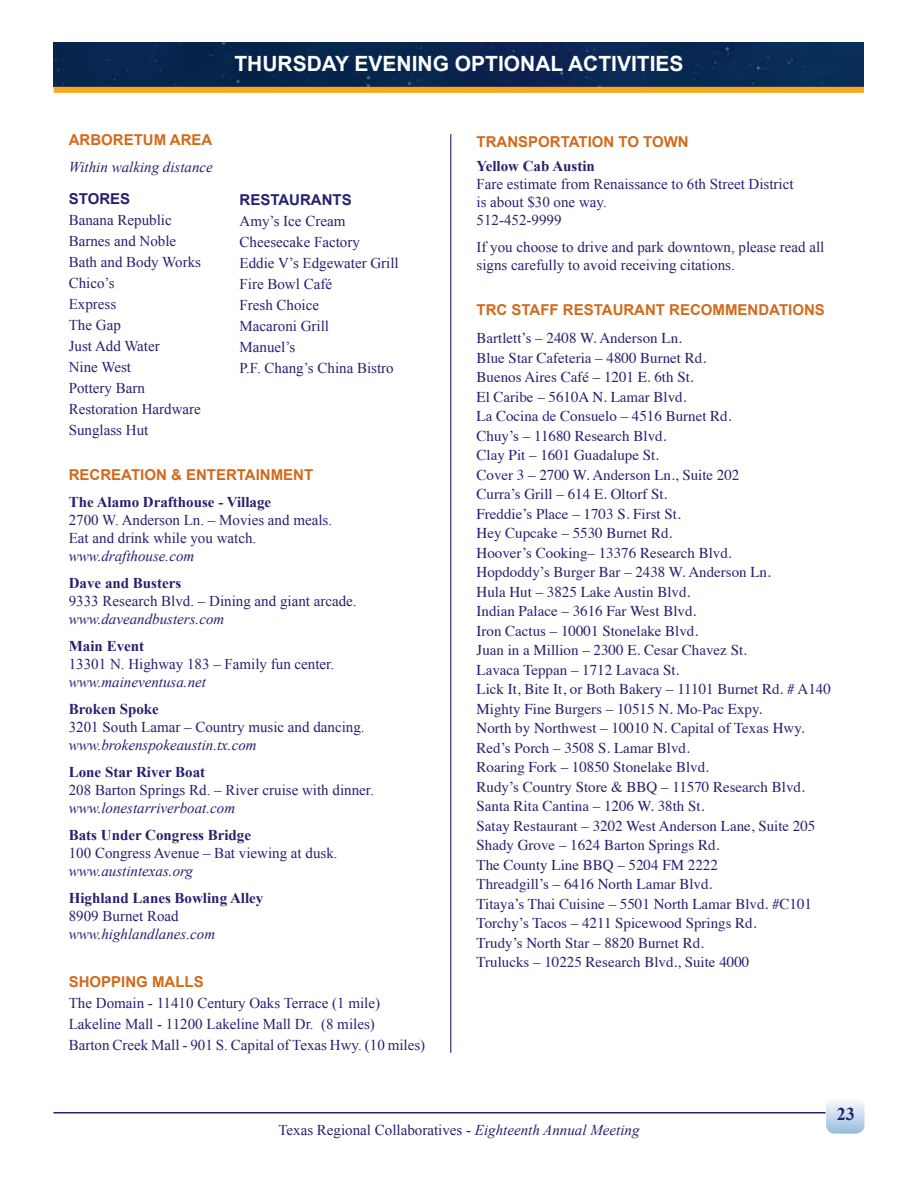
<style>
.page{position:relative;width:918px;height:1188px;background:#fff}
.page>*{position:absolute;margin:0;border:0;box-sizing:border-box;transform-origin:0 0}
.t1{font:700 21px "Arial";color:#fff}
.t2{font:700 18px "Times New Roman";color:#25216f}
.t3{font:15px/19.5px "Times";color:#25216f}
.t4{font:15px/21px "Times New Roman";color:#25216f}
.t5{font:italic 15px "Times New Roman";color:#25216f}
.t6{font:700 15px "Times New Roman";color:#25216f}
.t7{font:700 15px "Arial";color:#d3691b}
.t8{font:700 15px "Arial";color:#25216f}
.s1{font-style:italic}
</style>
<div class="page">
<div style="left:826px;top:1098px;width:39px;height:36px;background:linear-gradient(to bottom,#fbfcfd,#9abedf);border-radius:9px"></div>
<hr style="left:53px;top:1112px;width:773px;height:1px;background:#25216f">
<div style="left:54px;top:42px;width:810px;height:45px;background:#082651"></div>
<div style="left:54px;top:87px;width:810px;height:6px;background:#faa81a"></div>
<hr style="left:450px;top:134px;width:1px;height:919px;background:#25216f">
<h1 class="t1" style="left:234px;top:50px;width:451px">THURSDAY EVENING OPTIONAL ACTIVITIES</h1>
<p class="t7" style="left:69px;top:130px;width:145px">ARBORETUM AREA</p>
<p class="t5" style="left:69px;top:157px;width:146px">Within walking distance</p>
<p class="t8" style="left:69px;top:189px;width:63px">STORES</p>
<p class="t4" style="left:69px;top:209px;width:134px">Banana Republic<br>Barnes and Noble<br>Bath and Body Works<br>Chico’s<br>Express<br>The Gap<br>Just Add Water<br>Nine West<br>Pottery Barn<br>Restoration Hardware<br>Sunglass Hut</p>
<p class="t7" style="left:69px;top:465px;width:246px">RECREATION &amp; ENTERTAINMENT</p>
<p class="t6" style="left:69px;top:491px;width:204px">The Alamo Drafthouse - Village</p>
<p class="t4" style="left:69px;top:511px;width:265px;line-height:18px">2700 W. Anderson Ln. – Movies and meals.<br>Eat and drink while you watch.</p>
<p class="t5" style="left:69px;top:545px;width:127px">www.drafthouse.com</p>
<p class="t6" style="left:69px;top:572px;width:114px">Dave and Busters</p>
<p class="t4" style="left:69px;top:590px;width:289px">9333 Research Blvd. – Dining and giant arcade.</p>
<p class="t5" style="left:69px;top:608px;width:157px">www.daveandbusters.com</p>
<p class="t6" style="left:69px;top:635px;width:77px">Main Event</p>
<p class="t4" style="left:69px;top:653px;width:267px">13301 N. Highway 183 – Family fun center.</p>
<p class="t5" style="left:69px;top:671px;width:139px">www.maineventusa.net</p>
<p class="t6" style="left:69px;top:698px;width:92px">Broken Spoke</p>
<p class="t4" style="left:69px;top:716px;width:297px">3201 South Lamar – Country music and dancing.</p>
<p class="t5" style="left:69px;top:734px;width:189px">www.brokenspokeaustin.tx.com</p>
<p class="t6" style="left:69px;top:761px;width:138px">Lone Star River Boat</p>
<p class="t4" style="left:69px;top:779px;width:306px">208 Barton Springs Rd. – River cruise with dinner.</p>
<p class="t5" style="left:69px;top:797px;width:168px">www.lonestarriverboat.com</p>
<p class="t6" style="left:69px;top:824px;width:184px">Bats Under Congress Bridge</p>
<p class="t4" style="left:69px;top:842px;width:270px">100 Congress Avenue – Bat viewing at dusk.</p>
<p class="t5" style="left:69px;top:860px;width:126px">www.austintexas.org</p>
<p class="t6" style="left:69px;top:887px;width:196px">Highland Lanes Bowling Alley</p>
<p class="t4" style="left:69px;top:905px;width:111px">8909 Burnet Road</p>
<p class="t5" style="left:69px;top:923px;width:148px">www.highlandlanes.com</p>
<p class="t7" style="left:69px;top:972px;width:137px">SHOPPING MALLS</p>
<p class="t4" style="left:69px;top:992px;width:358px">The Domain - 11410 Century Oaks Terrace (1 mile)<br>Lakeline Mall - 11200 Lakeline Mall Dr. (8 miles)<br>Barton Creek Mall - 901 S. Capital of Texas Hwy. (10 miles)</p>
<p class="t8" style="left:240px;top:189px;width:114px">RESTAURANTS</p>
<p class="t4" style="left:240px;top:210px;width:161px">Amy’s Ice Cream<br>Cheesecake Factory<br>Eddie V’s Edgewater Grill<br>Fire Bowl Café<br>Fresh Choice<br>Macaroni Grill<br>Manuel’s<br>P.F. Chang’s China Bistro</p>
<p class="t7" style="left:477px;top:132px;width:214px">TRANSPORTATION TO TOWN</p>
<p class="t6" style="left:477px;top:155px;width:120px">Yellow Cab Austin</p>
<p class="t4" style="left:477px;top:175px;width:319px;line-height:18px">Fare estimate from Renaissance to 6th Street District is about $30 one way.<br>512-452-9999</p>
<p class="t4" style="left:477px;top:238px;width:349px;line-height:18px">If you choose to drive and park downtown, please read all signs carefully to avoid receiving citations.</p>
<p class="t7" style="left:477px;top:300px;width:350px">TRC STAFF RESTAURANT RECOMMENDATIONS</p>
<p class="t3" style="left:477px;top:327px;width:356px">Bartlett’s – 2408 W. Anderson Ln.<br>Blue Star Cafeteria – 4800 Burnet Rd.<br>Buenos Aires Café – 1201 E. 6th St.<br>El Caribe – 5610A N. Lamar Blvd.<br>La Cocina de Consuelo – 4516 Burnet Rd.<br>Chuy’s – 11680 Research Blvd.<br>Clay Pit – 1601 Guadalupe St.<br>Cover 3 – 2700 W. Anderson Ln., Suite 202<br>Curra’s Grill – 614 E. Oltorf St.<br>Freddie’s Place – 1703 S. First St.<br>Hey Cupcake – 5530 Burnet Rd.<br>Hoover’s Cooking– 13376 Research Blvd.<br>Hopdoddy’s Burger Bar – 2438 W. Anderson Ln.<br>Hula Hut – 3825 Lake Austin Blvd.<br>Indian Palace – 3616 Far West Blvd.<br>Iron Cactus – 10001 Stonelake Blvd.<br>Juan in a Million – 2300 E. Cesar Chavez St.<br>Lavaca Teppan – 1712 Lavaca St.<br>Lick It, Bite It, or Both Bakery – 11101 Burnet Rd. # A140<br>Mighty Fine Burgers – 10515 N. Mo-Pac Expy.<br>North by Northwest – 10010 N. Capital of Texas Hwy.<br>Red’s Porch – 3508 S. Lamar Blvd.<br>Roaring Fork – 10850 Stonelake Blvd.<br>Rudy’s Country Store &amp; BBQ – 11570 Research Blvd.<br>Santa Rita Cantina – 1206 W. 38th St.<br>Satay Restaurant – 3202 West Anderson Lane, Suite 205<br>Shady Grove – 1624 Barton Springs Rd.<br>The County Line BBQ – 5204 FM 2222<br>Threadgill’s – 6416 North Lamar Blvd.<br>Titaya’s Thai Cuisine – 5501 North Lamar Blvd. #C101<br>Torchy’s Tacos – 4211 Spicewood Springs Rd.<br>Trudy’s North Star – 8820 Burnet Rd.<br>Trulucks – 10225 Research Blvd., Suite 4000</p>
<p class="t2" style="left:837px;top:1101px;width:19px">23</p>
<p class="t4" style="left:278px;top:1119px;width:363px">Texas Regional Collaboratives - <span class="s1">Eighteenth Annual Meeting</span></p>
</div>
